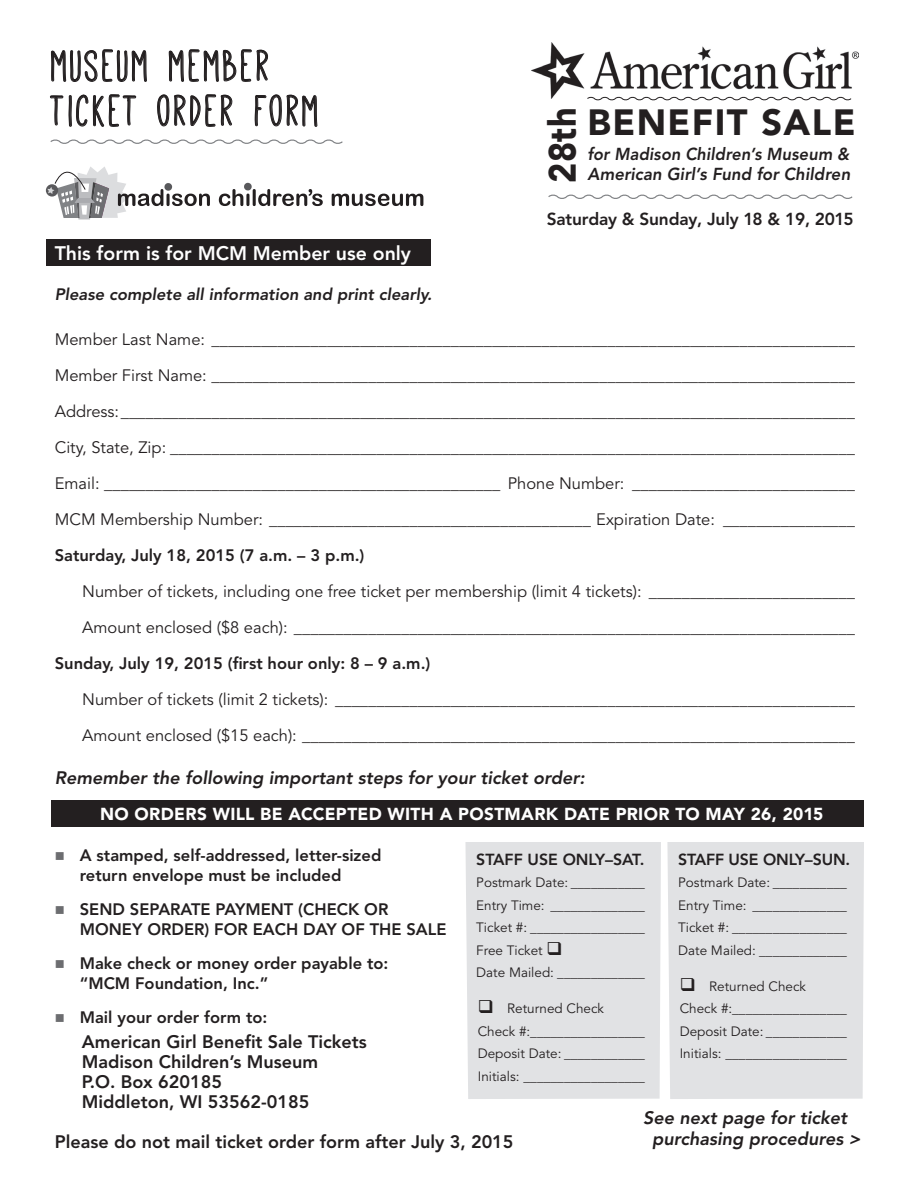
<style>
.page{position:relative;width:918px;height:1188px;background:#fff}
.page>*{position:absolute;margin:0;border:0;box-sizing:border-box;transform-origin:0 0}
.t1{font:48px/45px "Mathlete Bulky";letter-spacing:.07em;color:#231f20}
.t2{font:900 37.95px "Avenir LT Std";color:#231f20;scale:.9 1}
.t3{font:900 36.15px "Avenir LT Std";letter-spacing:.04em;color:#231f20}
.t4{font:800 19.5px "Avenir LT Std";color:#fff}
.t5{font:800 18px/20.2px "Avenir LT Std";color:#231f20}
.t6{font:italic 800 18px/21px "Avenir LT Std";color:#231f20}
.t7{font:900 17.25px "Avenir LT Std";letter-spacing:.015em;color:#fff}
.t8{font:800 17.25px "Avenir LT Std";letter-spacing:-.01em;color:#231f20}
.t9{font:italic 800 17.25px "Avenir LT Std";letter-spacing:.01em;color:#231f20}
.t10{font:italic 800 17.25px "Avenir LT Std";letter-spacing:.01em;color:#231f20;scale:.95 1}
.t11{font:16.5px/36px "Avenir LT Std";color:#231f20}
.t12{font:800 16.5px/20.2px "Avenir LT Std";color:#231f20}
.t13{font:italic 800 16.5px "Avenir LT Std";color:#231f20}
.t14{font:800 15.9px "Avenir LT Std";color:#231f20}
.t15{font:13.5px/22.5px "Avenir LT Std";color:#231f20}
.s1{color:#6c6d70}
</style>
<div class="page">
<div style="left:46px;top:239px;width:385px;height:27px;background:#231f20"></div>
<div style="left:51px;top:800px;width:812px;height:27px;background:#231f20"></div>
<div style="left:465px;top:842px;width:196px;height:257px;background:#e1e2e4"></div>
<div style="left:667px;top:842px;width:197px;height:257px;background:#e1e2e4"></div>
<svg style="left:47px;top:167px;width:163px;height:52px"></svg>
<svg style="left:332px;top:194px;width:91px;height:12px"></svg>
<svg style="left:219px;top:182px;width:104px;height:24px"></svg>
<svg style="left:548px;top:194px;width:305px;height:5px"></svg>
<svg style="left:50px;top:49px;width:293px;height:95px"></svg>
<img style="left:531px;top:43px;width:327px;height:55px">
<svg style="left:586px;top:96px;width:266px;height:5px"></svg>
<h1 class="t1" style="left:51px;top:43px;width:269px">MUSEUM MEMBER<br>TICKET ORDER FORM</h1>
<h2 class="t2" style="left:540px;top:183px;width:86px;rotate:-90deg">28TH</h2>
<h3 class="t3" style="left:588px;top:101px;width:270px">BENEFIT SALE</h3>
<p class="t10" style="left:588px;top:144px;width:277px">for Madison Children’s Museum &amp;</p>
<p class="t9" style="left:588px;top:164px;width:264px">American Girl’s Fund for Children</p>
<p class="t8" style="left:547px;top:209px;width:308px">Saturday &amp; Sunday, July 18 &amp; 19, 2015</p>
<p class="t4" style="left:55px;top:242px;width:358px">This form is for MCM Member use only</p>
<p class="t13" style="left:55px;top:284px;width:379px">Please complete all information and print clearly.</p>
<p class="t11" style="left:55px;top:322px;width:802px;text-align:justify">Member Last Name: ______________________________________________________________________________ Member First Name: ______________________________________________________________________________ Address:_________________________________________________________________________________________ City, State, Zip: ___________________________________________________________________________________ Email: ________________________________________________ Phone Number: ___________________________ MCM Membership Number: _______________________________________ Expiration Date: ________________</p>
<p class="t12" style="left:55px;top:545px;width:311px">Saturday, July 18, 2015 (7 a.m. – 3 p.m.)</p>
<p class="t11" style="left:82px;top:574px;width:774px">Number of tickets, including one free ticket per membership (limit 4 tickets): _________________________<br>Amount enclosed ($8 each): ____________________________________________________________________</p>
<p class="t12" style="left:55px;top:653px;width:377px">Sunday, July 19, 2015 (first hour only: 8 – 9 a.m.)</p>
<p class="t11" style="left:82px;top:682px;width:774px">Number of tickets (limit 2 tickets): _______________________________________________________________<br>Amount enclosed ($15 each): ___________________________________________________________________</p>
<p class="t6" style="left:55px;top:768px;width:531px">Remember the following important steps for your ticket order:</p>
<p class="t7" style="left:100px;top:804px;width:725px">NO ORDERS WILL BE ACCEPTED WITH A POSTMARK DATE PRIOR TO MAY 26, 2015</p>
<p class="t12" style="left:80px;top:845px;width:303px;text-indent:-25px"><span class="s1">■</span> A stamped, self-addressed, letter-sized return envelope must be included</p>
<p class="t12" style="left:80px;top:899px;width:368px;text-indent:-25px"><span class="s1">■</span> Send separate paym ent (check or money order) for each day of the sale</p>
<p class="t12" style="left:80px;top:953px;width:310px;text-indent:-25px"><span class="s1">■</span> Make check or money order payable to: “MCM Foundation, Inc.”</p>
<p class="t12" style="left:55px;top:1007px;width:214px"><span class="s1">■</span> Mail your order form to:</p>
<p class="t5" style="left:82px;top:1031px;width:287px">American Girl Benefit Sale Tickets<br>Madison Children’s Museum<br>P.O. Box 620185<br>Middleton, WI 53562-0185</p>
<p class="t5" style="left:55px;top:1131px;width:460px">Please do not mail ticket order form after July 3, 2015</p>
<p class="t14" style="left:476px;top:850px;width:170px">Staff Use Only–Sat.</p>
<p class="t15" style="left:476px;top:872px;width:170px">Postmark Date: ___________<br>Entry Time: ______________<br>Ticket #: _________________<br>Free Ticket ❑<br>Date Mailed: _____________</p>
<p class="t15" style="left:478px;top:998px;width:169px">❑ Returned Check<br>Check #:_________________<br>Deposit Date: ____________<br>Initials: __________________</p>
<p class="t14" style="left:678px;top:850px;width:174px">Staff Use Only–su n.</p>
<p class="t15" style="left:678px;top:872px;width:170px;text-align:justify">Postmark Date: ___________ Entry Time: ______________ Ticket #: _________________ Date Mailed: _____________</p>
<p class="t15" style="left:680px;top:975px;width:169px">❑ Returned Check<br>Check #:_________________<br>Deposit Date: ____________<br>Initials: __________________</p>
<p class="t6" style="left:652px;top:1107px;width:210px;text-indent:-9px">See next page for ticket purchasing procedures &gt;</p>
</div>
